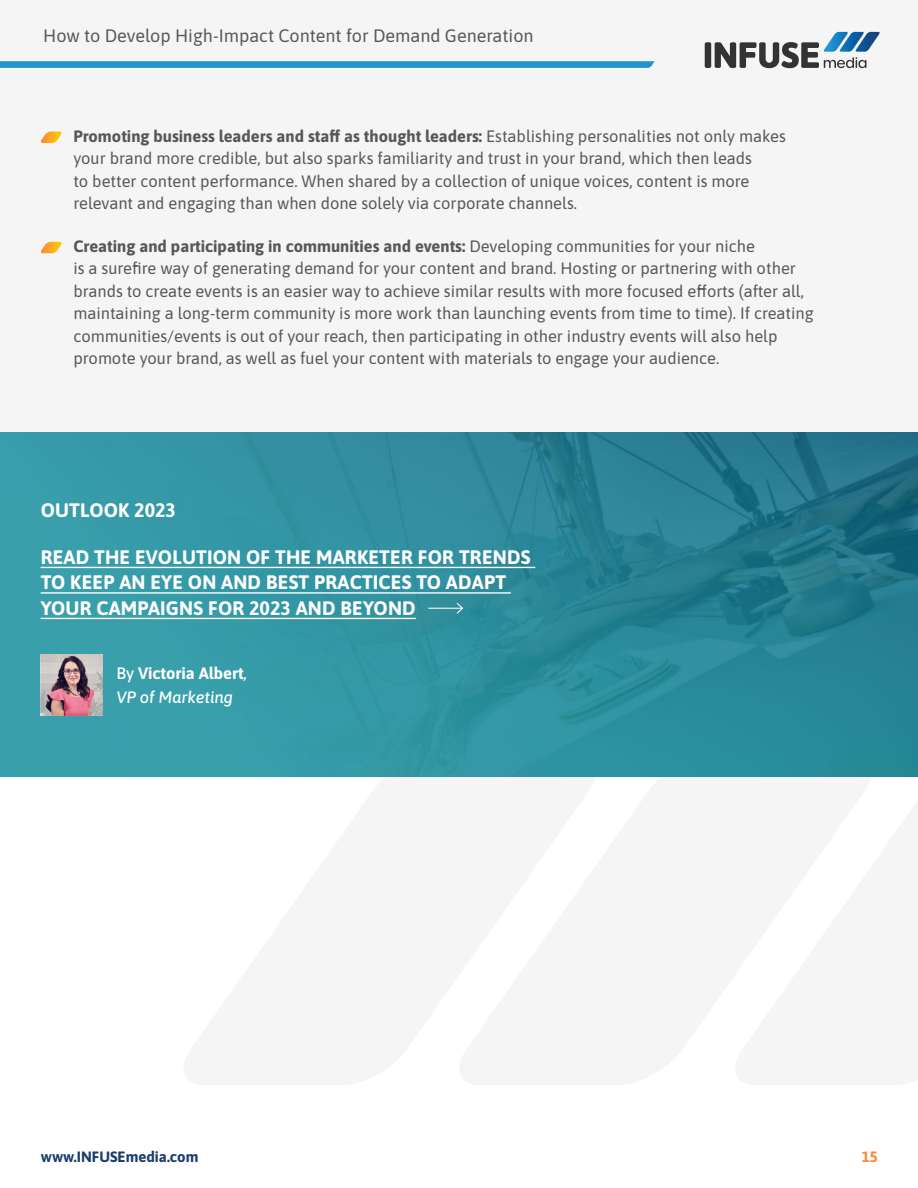
<style>
.page{position:relative;width:918px;height:1188px;background:#fff}
.page>*{position:absolute;margin:0;border:0;box-sizing:border-box;transform-origin:0 0}
.t1{font:700 19.5px/25.5px "Asap";letter-spacing:.01em;color:#fff}
.t2{font:18px "Asap";color:#585856}
.t3{font:16.5px/22.5px "Asap";color:#575756}
.t4{font:700 16.5px/24px "Asap";color:#fff}
.t5{font:700 15px "Asap";color:#1c3d70}
.t6{font:700 15px "Asap";color:#fe8636}
.s1{font-weight:700}
.s2{font-weight:500}
.s3{font-weight:500;font-style:italic}
</style>
<div class="page">
<div style="left:0;top:0;width:918px;height:432px;background:#f5f5f5"></div>
<svg style="left:41px;top:132px;width:21px;height:11px"></svg>
<svg style="left:41px;top:242px;width:21px;height:11px"></svg>
<img style="left:0;top:432px;width:918px;height:344px">
<hr style="left:41px;top:567px;width:494px;height:1px;background:#fff">
<hr style="left:41px;top:592px;width:470px;height:2px;background:#fff">
<hr style="left:41px;top:618px;width:375px;height:1px;background:#fff">
<img style="left:41px;top:654px;width:62px;height:61px">
<hr style="left:428px;top:608px;width:34px;height:1px;background:#fff">
<svg style="left:455px;top:602px;width:9px;height:13px"></svg>
<svg style="left:0;top:61px;width:655px;height:7px;background:#2a97d3"></svg>
<svg style="left:705px;top:32px;width:175px;height:36px"></svg>
<p class="t2" style="left:43px;top:23px;width:492px">How to Develop High-Impact Content for Demand Generation</p>
<p class="t3" style="left:73px;top:124px;width:714px"><span class="s1">Promoting business leaders and staff as thought leaders:</span> Establishing personalities not only makes your brand more credible, but also sparks familiarity and trust in your brand, which then leads<br>to better content performance. When shared by a collection of unique voices, content is more relevant and engaging than when done solely via corporate channels.</p>
<p class="t3" style="left:73px;top:234px;width:742px"><span class="s1">Creating and participating in communities and events:</span> Developing communities for your niche<br>is a surefire way of generating demand for your content and brand. Hosting or partnering with other brands to create events is an easier way to achieve similar results with more focused efforts (after all, maintaining a long-term community is more work than launching events from time to time). If creating communities/events is out of your reach, then participating in other industry events will also help promote your brand, as well as fuel your content with materials to engage your audience.</p>
<p class="t1" style="left:41px;top:496px;width:137px">OUTLOOK 2023</p>
<p class="t1" style="left:41px;top:543px;width:491px">READ THE EVOLUTION OF THE MARKETER FOR TRENDS<br>TO KEEP AN EYE ON AND BEST PRACTICES TO ADAPT<br>YOUR CAMPAIGNS FOR 2023 AND BEYOND</p>
<p class="t4" style="left:116px;top:660px;width:132px"><span class="s2">By</span> Victoria Albert<span class="s2">,<br></span><span class="s3">VP of Marketing</span></p>
<p class="t5" style="left:41px;top:1146px;width:159px">www.INFUSEmedia.com</p>
<p class="t6" style="left:862px;top:1146px;width:18px">15</p>
</div>
